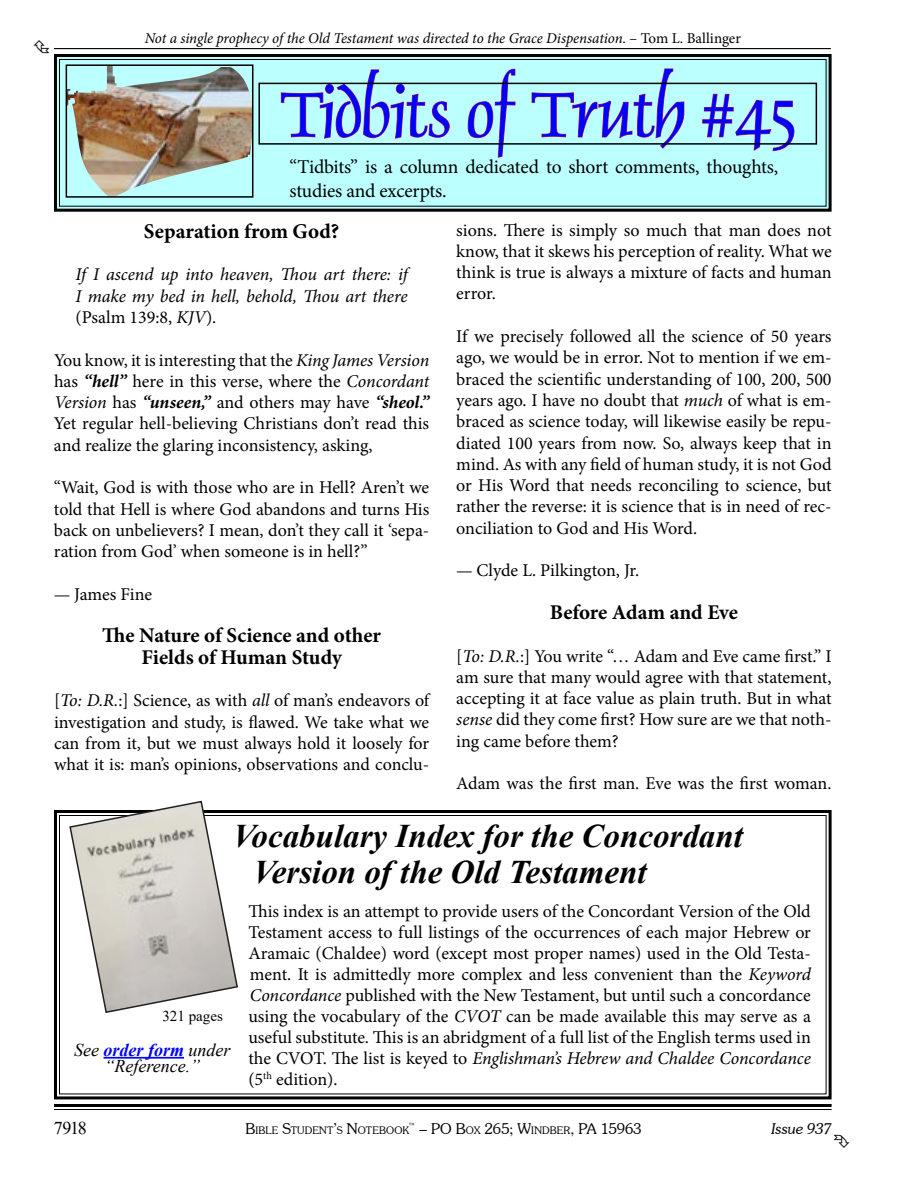
<style>
.page{position:relative;width:918px;height:1188px;background:#fff}
.page>*{position:absolute;margin:0;border:0;box-sizing:border-box;transform-origin:0 0}
.t1{font:72px "Dauphin Plain";letter-spacing:-.01em;color:#00f}
.t2{font:italic 700 33px/36px "Times New Roman";color:#000}
.t3{font:700 21px/21.3px "Minion Pro";letter-spacing:-.005em;color:#000;text-align:center}
.t4{font:19.5px/23.4px "Minion Pro";letter-spacing:-.01em;color:#000}
.t5{font:18px/21.3px "Minion Pro";letter-spacing:-.005em;color:#000;text-align:justify}
.t6{font:italic 18px/21.3px "Minion Pro";letter-spacing:-.01em;color:#000;text-align:justify}
.t7{font:italic 18px/16.5px "Times New Roman";color:#000;text-align:center}
.t8{font:18px "Times New Roman";color:#000}
.t9{font:italic 15px "Minion Pro";letter-spacing:-.01em;color:#000}
.t10{font:300 15px "Souvenir IT Cby BT";color:#000}
.t11{font:italic 300 15px "Souvenir IT Cby BT";color:#000}
.t12{font:15px "Times New Roman";color:#000}
.t13{font:300 10.5px "Souvenir IT Cby BT";letter-spacing:.015em;color:#000}
.t14{font:300 8.7px "Souvenir IT Cby BT";color:#000}
.s1{font-style:normal}
.s2{font-style:italic}
.s3{font-weight:700;font-style:italic}
.s4{font-weight:700;color:#00f}
.s5{font-size:10.5px}
.s6{font-size:15px}
</style>
<div class="page">
<hr style="left:54px;top:1104px;width:778px;height:3px;background:#000">
<hr style="left:54px;top:1109px;width:778px;height:1px;background:#000">
<hr style="left:54px;top:48px;width:777px;height:1px;background:#000">
<svg style="left:54px;top:54px;width:778px;height:158px;background:#a7e2e2"></svg>
<div style="left:59px;top:59px;width:768px;height:148px;border:1px solid #000"></div>
<div style="left:259px;top:83px;width:557px;height:61px;background:#bcffff"></div>
<svg style="left:281px;top:69px;width:169px;height:70px"></svg>
<svg style="left:467px;top:68px;width:49px;height:90px"></svg>
<svg style="left:531px;top:68px;width:154px;height:81px"></svg>
<svg style="left:702px;top:94px;width:93px;height:58px"></svg>
<div style="left:258px;top:83px;width:559px;height:62px;border:2px solid #000"></div>
<img style="left:69px;top:67px;width:181px;height:128px">
<div style="left:66px;top:64px;width:187px;height:134px;border:2px solid #000"></div>
<svg style="left:54px;top:810px;width:778px;height:290px"></svg>
<svg style="left:68px;top:800px;width:171px;height:214px"></svg>
<hr style="left:104px;top:1057px;width:80px;height:2px;background:#00f">
<p class="t9" style="left:145px;top:28px;width:598px">Not a single prophecy of the Old Testament was directed to the Grace Dispensation. <span class="s1">– Tom L. Ballinger</span></p>
<h1 class="t1" style="left:280px;top:69px;width:517px">Tidbits of Truth #45</h1>
<p class="t4" style="left:290px;top:155px;width:490px">“Tidbits” is a column dedicated to short comments, thoughts, studies and excerpts.</p>
<p class="t3" style="left:144px;top:220px;width:197px">Separation from God?</p>
<p class="t6" style="left:76px;top:264px;width:334px">If I ascend up into heaven, Thou art there: if I make my bed in hell, behold, Thou art there <span class="s1">(Psalm 139:8,</span> KJV<span class="s1">).</span></p>
<p class="t5" style="left:54px;top:349px;width:377px">You know, it is interesting that the <span class="s2">King James Version </span>has <span class="s3">“hell”</span> here in this verse, where the <span class="s2">Concordant Version</span> has <span class="s3">“unseen,”</span> and others may have <span class="s3">“sheol.” </span>Yet regular hell-believing Christians don’t read this and realize the glaring inconsistency, asking,</p>
<p class="t5" style="left:54px;top:477px;width:377px">“Wait, God is with those who are in Hell? Aren’t we told that Hell is where God abandons and turns His back on unbelievers? I mean, don’t they call it ‘sepa&shy;ration from God’ when someone is in hell?”</p>
<p class="t5" style="left:54px;top:583px;width:100px">— James Fine</p>
<p class="t3" style="left:102px;top:625px;width:280px">The Nature of Science and other<br>Fields of Human Study</p>
<p class="t5" style="left:54px;top:690px;width:377px">[<span class="s2">To: D.R.</span>:] Science, as with <span class="s2">all</span> of man’s endeavors of investigation and study, is flawed. We take what we can from it, but we must always hold it loosely for what it is: man’s opinions, observations and conclu-</p>
<p class="t5" style="left:456px;top:219px;width:377px">sions. There is simply so much that man does not know, that it skews his perception of reality. What we think is true is always a mixture of facts and human error.</p>
<p class="t5" style="left:456px;top:326px;width:377px">If we precisely followed all the science of 50 years ago, we would be in error. Not to mention if we em&shy;braced the scientific understanding of 100, 200, 500 years ago. I have no doubt that <span class="s2">much</span> of what is em&shy;braced as science today, will likewise easily be repu&shy;diated 100 years from now. So, always keep that in mind. As with any field of human study, it is not God or His Word that needs reconciling to science, but rather the reverse: it is science that is in need of rec&shy;onciliation to God and His Word.</p>
<p class="t5" style="left:456px;top:560px;width:184px">— Clyde L. Pilkington, Jr.</p>
<p class="t3" style="left:550px;top:601px;width:190px">Before Adam and Eve</p>
<p class="t5" style="left:456px;top:645px;width:377px">[<span class="s2">To: D.R.</span>:] You write “… Adam and Eve came first.” I am sure that many would agree with that statement, accepting it at face value as plain truth. But in what <span class="s2">sense</span> did they come first? How sure are we that noth&shy;ing came before them?</p>
<p class="t5" style="left:456px;top:773px;width:377px">Adam was the first man. Eve was the first woman.</p>
<h2 class="t2" style="left:254px;top:818px;width:491px;text-indent:-20px">Vocabulary Index for the Concordant<br>Version of the Old Testament</h2>
<p class="t5" style="left:248px;top:901px;width:564px">This index is an attempt to provide users of the Concordant Version of the Old Testament access to full listings of the occurrences of each major Hebrew or Aramaic (Chaldee) word (except most proper names) used in the Old Testa&shy;ment. It is admittedly more complex and less convenient than the <span class="s2">Keyword Concordance</span> published with the New Testament, but until such a concordance using the vocabulary of the <span class="s2">CVOT</span> can be made available this may serve as a useful substitute. This is an abridgment of a full list of the English terms used in the CVOT. The list is keyed to <span class="s2">Englishman’s Hebrew and Chaldee Concordance </span>(5<sup>th</sup> edition).</p>
<p class="t12" style="left:162px;top:1006px;width:62px">321 pages</p>
<p class="t7" style="left:74px;top:1041px;width:158px">See <span class="s4">order form</span> under “Reference.”</p>
<p class="t8" style="left:54px;top:1115px;width:34px">7918</p>
<p class="t10" style="left:419px;top:1119px;width:224px">– PO B<span class="s5">OX</span> 265; W<span class="s5">INDBER</span>, PA 15963</p>
<p class="t11" style="left:771px;top:1119px;width:62px">Issue 937</p>
<p class="t13" style="left:245px;top:1124px;width:165px"><span class="s6">B</span>IBLE <span class="s6">S</span>TUDENT<span class="s6">’</span>S <span class="s6">N</span>OTEBOOK</p>
<p class="t14" style="left:408px;top:1121px;width:9px">™</p>
</div>
